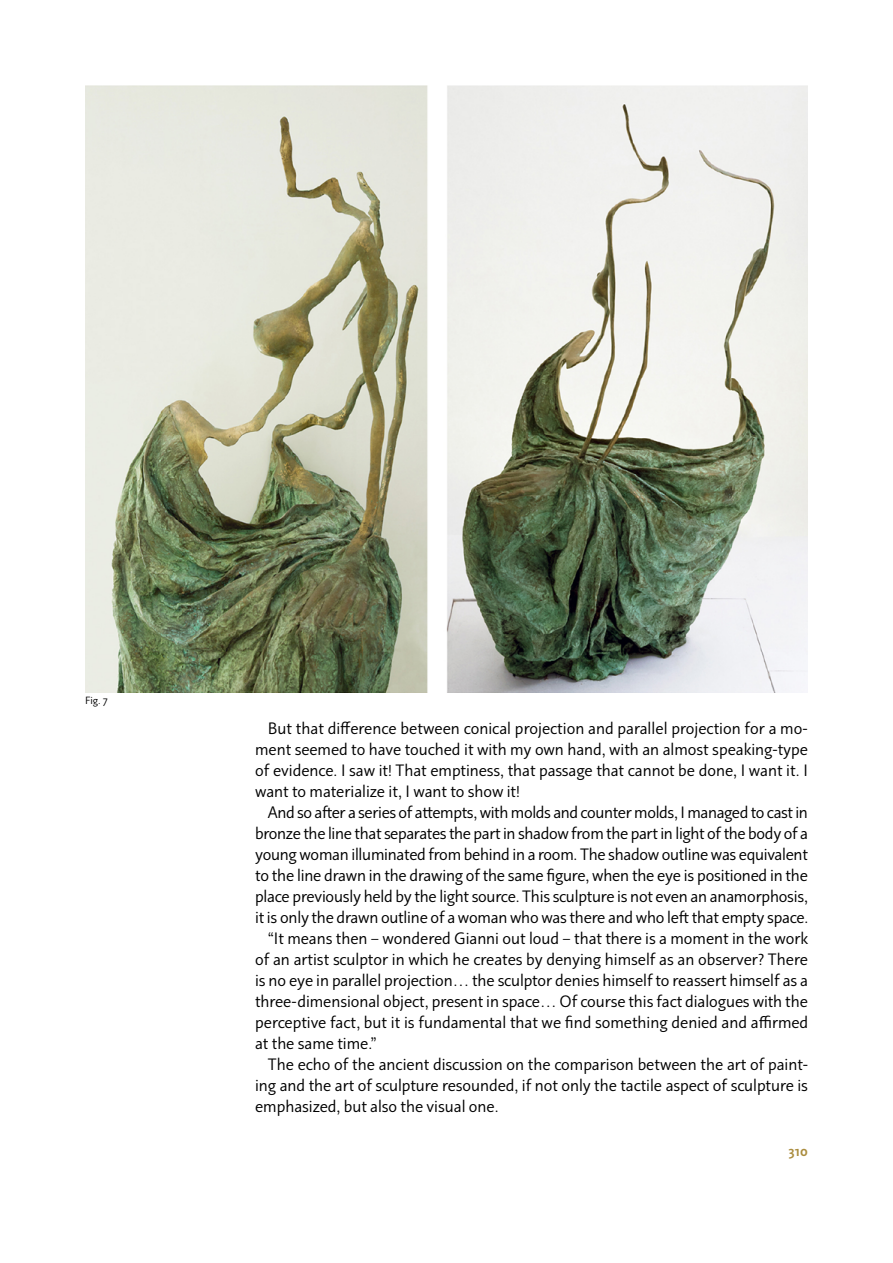
<style>
.page{position:relative;width:893px;height:1263px;background:#fff}
.page>*{position:absolute;margin:0;border:0;box-sizing:border-box;transform-origin:0 0}
.t1{font:16.5px/21px "Plusquam Sans LCG";letter-spacing:-.01em;color:#000;text-align:justify}
.t2{font:700 13.5px "Plusquam Sans LCG";color:#ab8d3f}
.t3{font:10.5px "Plusquam Sans LCG";color:#000}
</style>
<div class="page">
<img style="left:85px;top:85px;width:723px;height:607px">
<p class="t3" style="left:85px;top:694px;width:24px">Fig. 7</p>
<p class="t1" style="left:255px;top:718px;width:554px;text-indent:13px">But that difference between conical projection and parallel projection for a mo&shy;ment seemed to have touched it with my own hand, with an almost speaking-type of evidence. I saw it! That emptiness, that passage that cannot be done, I want it. I want to materialize it, I want to show it!</p>
<p class="t1" style="left:268px;top:802px;width:541px">And so after a series of attempts, with molds and counter molds, I managed to cast in</p>
<p class="t1" style="left:255px;top:823px;width:554px">bronze the line that separates the part in shadow from the part in light of the body of a</p>
<p class="t1" style="left:255px;top:844px;width:554px">young woman illuminated from behind in a room. The shadow outline was equivalent</p>
<p class="t1" style="left:255px;top:865px;width:554px">to the line drawn in the drawing of the same figure, when the eye is positioned in the</p>
<p class="t1" style="left:255px;top:886px;width:554px">place previously held by the light source. This sculpture is not even an anamorphosis,</p>
<p class="t1" style="left:255px;top:907px;width:555px">it is only the drawn outline of a woman who was there and who left that empty space.</p>
<p class="t1" style="left:268px;top:928px;width:542px">“It means then – wondered Gianni out loud – that there is a moment in the work</p>
<p class="t1" style="left:255px;top:949px;width:554px">of an artist sculptor in which he creates by denying himself as an observer? There</p>
<p class="t1" style="left:255px;top:970px;width:554px">is no eye in parallel projection… the sculptor denies himself to reassert himself as a</p>
<p class="t1" style="left:255px;top:991px;width:554px">three-dimensional object, present in space… Of course this fact dialogues with the</p>
<p class="t1" style="left:255px;top:1012px;width:555px">perceptive fact, but it is fundamental that we find something denied and affirmed</p>
<p class="t1" style="left:255px;top:1033px;width:123px">at the same time.”</p>
<p class="t1" style="left:268px;top:1054px;width:542px">The echo of the ancient discussion on the comparison between the art of paint-</p>
<p class="t1" style="left:255px;top:1075px;width:554px">ing and the art of sculpture resounded, if not only the tactile aspect of sculpture is</p>
<p class="t1" style="left:255px;top:1096px;width:245px">emphasized, but also the visual one.</p>
<p class="t2" style="left:789px;top:1143px;width:21px">310</p>
</div>
